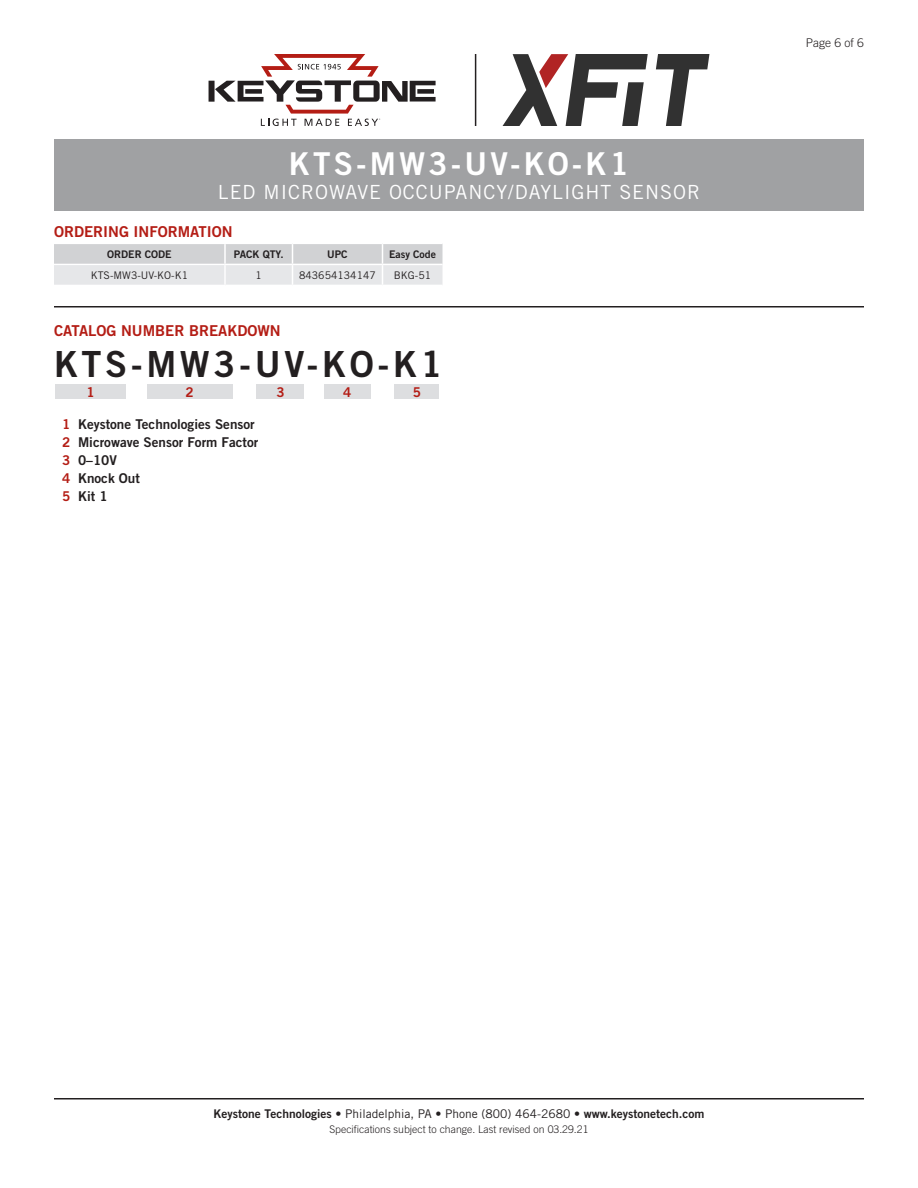
<style>
.page{position:relative;width:918px;height:1188px;background:#fff}
.page>*{position:absolute;margin:0;border:0;box-sizing:border-box;transform-origin:0 0}
.CatalogNumber{font:36px "Trade Gothic Bold Two";letter-spacing:.1em;color:#231f20}
.Title_Instruction{font:31.5px "Trade Gothic Bold Two";letter-spacing:.1em;color:#fff}
.SubTitle{font:19.5px "Trade Gothic";letter-spacing:.05em;color:#fff}
.Heading_01{font:15px "Trade Gothic Bold Two";color:#b41d15}
.Catalog_Key{font:13.5px "Trade Gothic Bold Two";color:#231f20}
.Catalog_BarNumber{font:13.5px "Trade Gothic Bold Two";color:#b41d15}
.t1{font:12px "Trade Gothic Bold Two";color:#231f20}
.Page{font:300 12px "Trade Gothic";color:#231f20}
.Rev{font:300 10.5px "Trade Gothic";color:#231f20}
.Table_Text{font:10.5px "Trade Gothic";color:#231f20}
.Table_Header{font:10.5px "Trade Gothic Bold Two";color:#231f20}
.s1{color:#b41d15}
.s2{font-family:"Trade Gothic"}
</style>
<div class="page">
<hr style="left:54px;top:1098px;width:810px;height:2px;background:#231f20">
<div style="left:54px;top:140px;width:810px;height:72px;background:#a0a1a3"></div>
<hr style="left:475px;top:54px;width:1px;height:72px;background:#231f20">
<svg style="left:209px;top:54px;width:227px;height:72px"></svg>
<svg style="left:503px;top:54px;width:206px;height:72px"></svg>
<svg style="left:54px;top:244px;width:388px;height:41px;background:#dddee0"></svg>
<hr style="left:224px;top:264px;width:68px;height:1px;background:#fff">
<hr style="left:54px;top:306px;width:810px;height:2px;background:#231f20">
<div style="left:56px;top:384px;width:70px;height:15px;background:#dddee0"></div>
<div style="left:324px;top:384px;width:46px;height:15px;background:#dddee0"></div>
<div style="left:394px;top:384px;width:46px;height:15px;background:#dddee0"></div>
<div style="left:147px;top:384px;width:85px;height:15px;background:#dddee0"></div>
<div style="left:256px;top:384px;width:48px;height:15px;background:#dddee0"></div>
<p class="Title_Instruction" style="left:289px;top:144px;width:342px">KTS-MW3-UV-KO-K1</p>
<p class="SubTitle" style="left:218px;top:180px;width:484px">LED MICROWAVE OCCUPANCY/DAYLIGHT SENSOR</p>
<p class="Heading_01" style="left:54px;top:222px;width:180px">ORDERING INFORMATION</p>
<p class="Table_Header" style="left:107px;top:248px;width:66px">ORDER CODE</p>
<p class="Table_Header" style="left:234px;top:248px;width:51px">PACK QTY.</p>
<p class="Table_Header" style="left:327px;top:248px;width:22px">UPC</p>
<p class="Table_Header" style="left:389px;top:248px;width:48px">Easy Code</p>
<p class="Table_Text" style="left:91px;top:269px;width:99px">KTS-MW3-UV-KO-K1</p>
<p class="Table_Text" style="left:256px;top:269px;width:8px">1</p>
<p class="Table_Text" style="left:299px;top:269px;width:78px">843654134147</p>
<p class="Table_Text" style="left:394px;top:269px;width:39px">BKG-51</p>
<p class="Heading_01" style="left:54px;top:321px;width:228px">CATALOG NUMBER BREAKDOWN</p>
<p class="CatalogNumber" style="left:54px;top:342px;width:390px">KTS-MW3-UV-KO-K1</p>
<p class="Catalog_BarNumber" style="left:87px;top:384px;width:10px">1</p>
<p class="Catalog_BarNumber" style="left:186px;top:384px;width:10px">2</p>
<p class="Catalog_BarNumber" style="left:276px;top:384px;width:10px">3</p>
<p class="Catalog_BarNumber" style="left:343px;top:384px;width:10px">4</p>
<p class="Catalog_BarNumber" style="left:413px;top:384px;width:10px">5</p>
<p class="Catalog_Key" style="left:62px;top:416px;width:194px"><span class="s1">1</span> Keystone Technologies Sensor</p>
<p class="Catalog_Key" style="left:62px;top:434px;width:198px"><span class="s1">2</span> Microwave Sensor Form Factor</p>
<p class="Catalog_Key" style="left:62px;top:452px;width:56px"><span class="s1">3</span> 0–10V</p>
<p class="Catalog_Key" style="left:62px;top:470px;width:79px"><span class="s1">4</span> Knock Out</p>
<p class="Catalog_Key" style="left:62px;top:488px;width:47px"><span class="s1">5</span> Kit 1</p>
<p class="Page" style="left:806px;top:36px;width:60px">Page 6 of 6</p>
<p class="t1" style="left:214px;top:1106px;width:492px">Keystone Technologies <span class="s2">• Philadelphia, PA • Phone (800) 464-2680 •</span> www.keystonetech.com</p>
<p class="Rev" style="left:329px;top:1123px;width:261px">Specifications subject to change. Last revised on 03.29.21</p>
</div>
